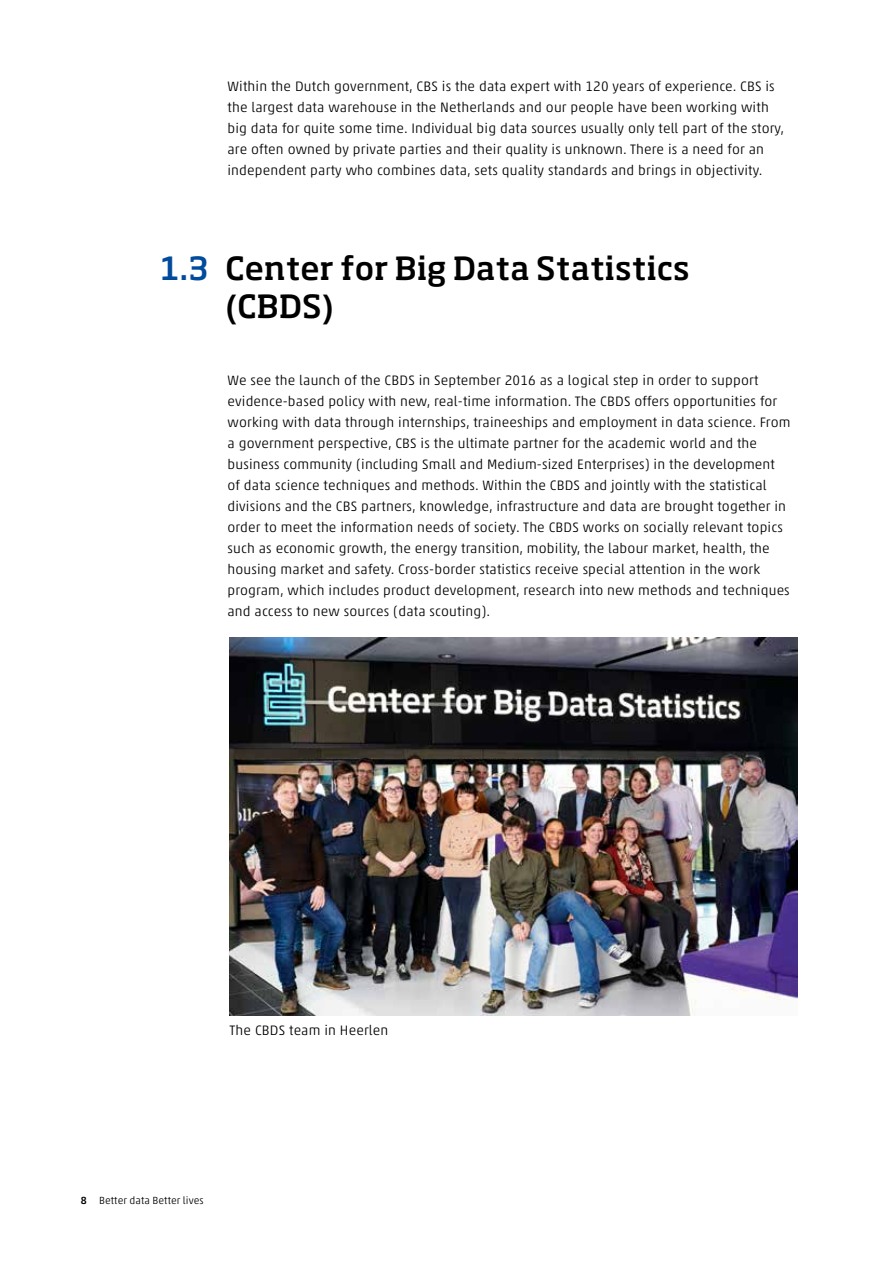
<style>
.page{position:relative;width:893px;height:1263px;background:#fff}
.page>*{position:absolute;margin:0;border:0;box-sizing:border-box;transform-origin:0 0}
.t1{font:500 31.5px/37.5px "Soho Pro";letter-spacing:.005em;color:#000}
.t2{font:300 13.8px/21px "Akko Pro";letter-spacing:.01em;color:#000}
.t3{font:300 10.5px "Akko Pro";letter-spacing:.01em;color:#000}
.s1{color:#004b9c}
.s2{font-weight:500}
</style>
<div class="page">
<img style="left:230px;top:637px;width:567px;height:379px">
<p class="t2" style="left:227px;top:76px;width:558px">Within the Dutch government, CBS is the data expert with 120 years of experience. CBS is the largest data warehouse in the Netherlands and our people have been working with big data for quite some time. Individual big data sources usually only tell part of the story, are often owned by private parties and their quality is unknown. There is a need for an independent party who combines data, sets quality standards and brings in objectivity.</p>
<h1 class="t1" style="left:225px;top:248px;width:466px;text-indent:-65px"><span class="s1">1.3</span> Center for Big Data Statistics (CBDS)</h1>
<p class="t2" style="left:227px;top:370px;width:564px">We see the launch of the CBDS in September 2016 as a logical step in order to support evidence-based policy with new, real-time information. The CBDS offers opportunities for working with data through internships, traineeships and employment in data science. From a government perspective, CBS is the ultimate partner for the academic world and the business community (including Small and Medium-sized Enterprises) in the development of data science techniques and methods. Within the CBDS and jointly with the statistical divisions and the CBS partners, knowledge, infrastructure and data are brought together in order to meet the information needs of society. The CBDS works on socially relevant topics such as economic growth, the energy transition, mobility, the labour market, health, the housing market and safety. Cross-border statistics receive special attention in the work program, which includes product development, research into new methods and techniques and access to new sources (data scouting).</p>
<p class="t2" style="left:230px;top:1019px;width:160px">The CBDS team in Heerlen</p>
<p class="t3" style="left:81px;top:1194px;width:125px"><span class="s2">8</span> Better data Better lives</p>
</div>
